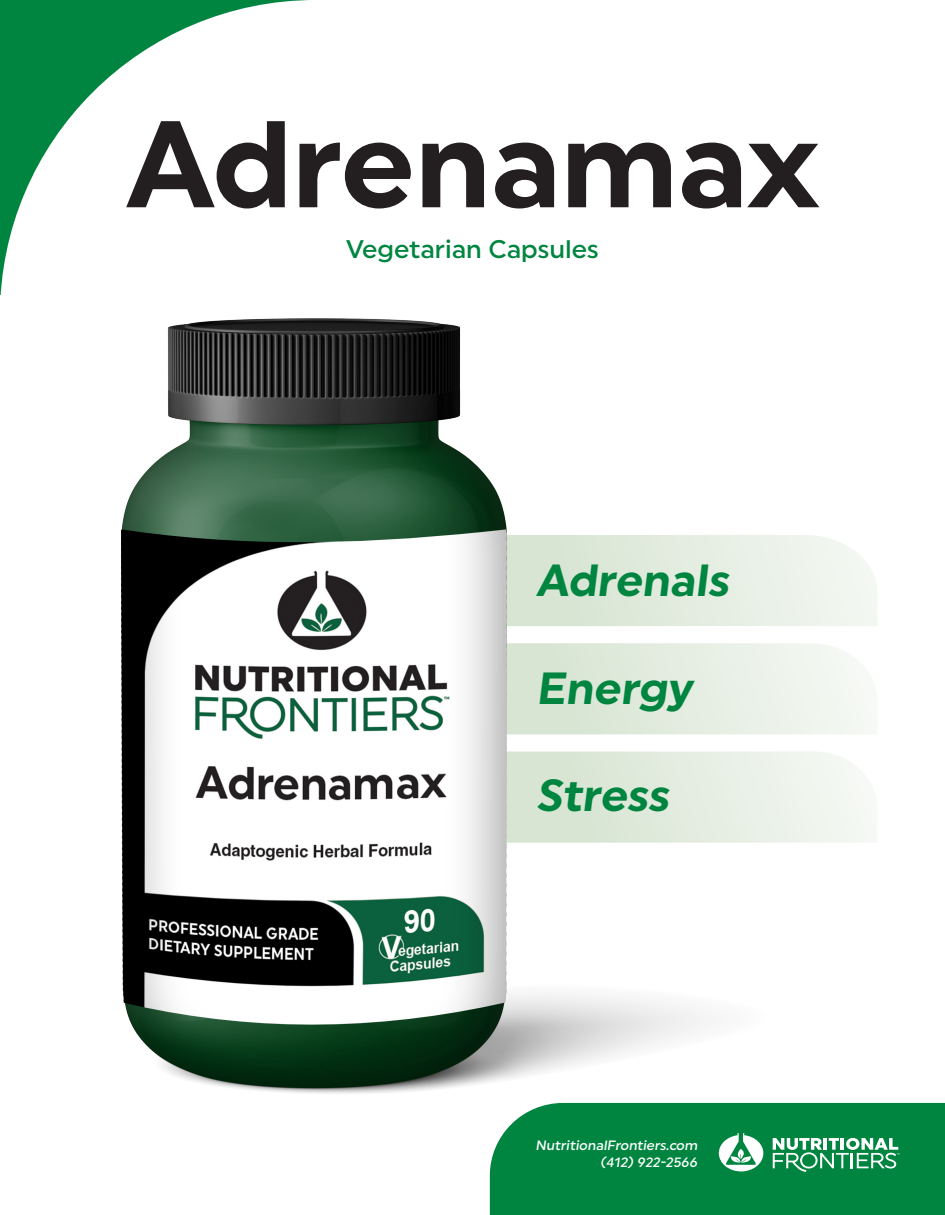
<style>
.page{position:relative;width:945px;height:1215px;background:#fff}
.page>*{position:absolute;margin:0;border:0;box-sizing:border-box;transform-origin:0 0}
.t1{font:700 123px "Uniform";color:#231f20}
.t2{font:700 45px "Uniform";color:#008540}
.t3{font:500 25.5px "Uniform";color:#008540}
.t4{font:500 13.5px "Uniform";color:#fff}
</style>
<div class="page">
<svg style="left:0;top:0;width:310px;height:861px"></svg>
<div style="left:490px;top:1103px;width:455px;height:112px;background:#008540"></div>
<svg style="left:719px;top:1133px;width:44px;height:38px"></svg>
<svg style="left:773px;top:1138px;width:126px;height:34px"></svg>
<svg style="left:773px;top:535px;width:104px;height:91px;fill:#f0f5ee"></svg>
<svg style="left:773px;top:643px;width:104px;height:91px;fill:#f2f6f0"></svg>
<svg style="left:773px;top:752px;width:104px;height:91px;fill:#f2f6f0"></svg>
<img style="left:122px;top:318px;width:651px;height:776px">
<p class="t1" style="left:126px;top:91px;width:694px">Adrenamax</p>
<p class="t3" style="left:346px;top:233px;width:254px">Vegetarian Capsules</p>
<p class="t2" style="left:536px;top:554px;width:201px">Adrenals</p>
<p class="t2" style="left:536px;top:662px;width:157px">Energy</p>
<p class="t2" style="left:536px;top:769px;width:141px">Stress</p>
<p class="t4" style="left:536px;top:1138px;width:166px">NutritionalFrontiers.com</p>
<p class="t4" style="left:600px;top:1154px;width:101px">(412) 922-2566</p>
</div>
